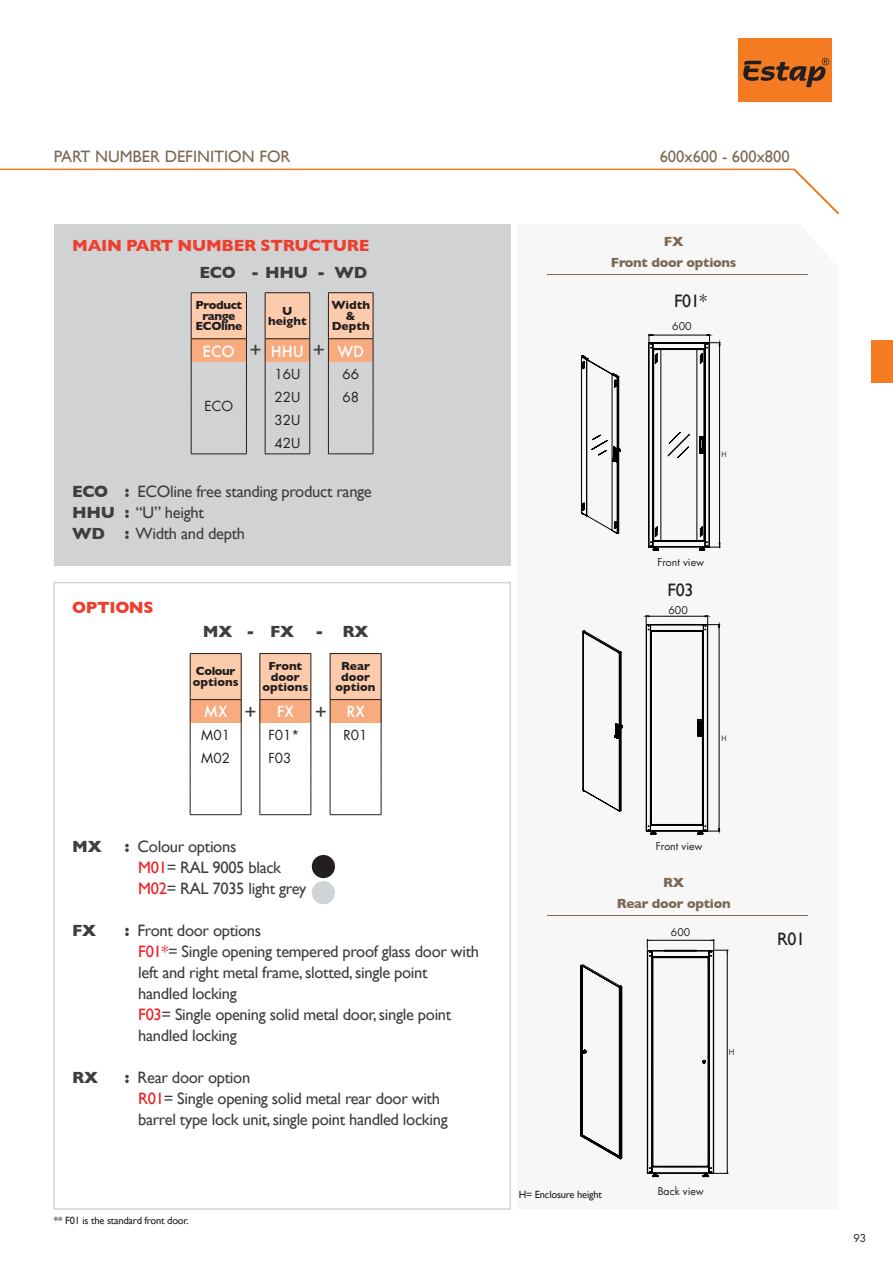
<style>
.page{position:relative;width:893px;height:1263px;background:#fff}
.page>*{position:absolute;margin:0;border:0;box-sizing:border-box;transform-origin:0 0}
.t1{font:21px "Gill Sans";color:#3e3e3f}
.t2{font:18px "Gill Sans";letter-spacing:-.02em;color:#231f20}
.t3{font:16.5px/21px "Gill Sans";letter-spacing:-.02em;color:#3e3e3f}
.t4{font:16.5px "Gill Sans";color:#7c6954}
.t5{font:700 16.5px "Gill Sans";letter-spacing:-.02em;color:#ef3e2e}
.t6{font:700 16.5px "Gill Sans";letter-spacing:-.02em;color:#3e3e3f}
.t7{font:500 15px "Futura";color:#fff}
.t8{font:13.5px/23px "Futura";color:#231f20}
.t9{font:700 13.5px/21px "Gill Sans";letter-spacing:-.02em;color:#7c6954;text-align:center}
.t10{font:700 12px/10.5px "Gill Sans";color:#231f20;text-align:center}
.t11{font:700 12px/10.5px "Gill Sans";letter-spacing:-.03em;color:#231f20;text-align:center}
.t12{font:10.5px "Gill Sans";letter-spacing:-.02em;color:#231f20}
.t13{font:10.5px "Futura";color:#231f20}
.t14{font:10.35px "Futura";color:#231f20}
.t15{font:7.8px "Futura";color:#231f20}
.t16{font:7.05px "Futura";color:#231f20}
.s1{font-weight:700}
.s2{color:#ee1d23}
</style>
<div class="page">
<div style="left:738px;top:39px;width:93px;height:63px;background:#f47b21"></div>
<svg style="left:743px;top:58px;width:86px;height:29px"></svg>
<hr style="left:0;top:169px;width:794px;height:1px;background:#f47b21">
<svg style="left:792px;top:168px;width:47px;height:46px"></svg>
<div style="left:872px;top:340px;width:21px;height:43px;background:#f47b21"></div>
<hr style="left:547px;top:274px;width:261px;height:1px;background:#7c6954">
<hr style="left:547px;top:915px;width:261px;height:1px;background:#7c6954">
<svg style="left:580px;top:939px;width:148px;height:238px"></svg>
<svg style="left:581px;top:334px;width:139px;height:216px"></svg>
<svg style="left:583px;top:615px;width:137px;height:219px"></svg>
<div style="left:54px;top:224px;width:456px;height:342px;background:#d1d2d4"></div>
<div style="left:53px;top:582px;width:458px;height:628px;border:2px solid #d1d2d4"></div>
<div style="left:191px;top:293px;width:55px;height:46px;background:#fccbac"></div>
<div style="left:191px;top:339px;width:55px;height:23px;background:#f8ab7f"></div>
<hr style="left:191px;top:338px;width:56px;height:1px;background:#231f20">
<hr style="left:191px;top:293px;width:1px;height:45px;background:#231f20">
<hr style="left:246px;top:293px;width:1px;height:45px;background:#231f20">
<svg style="left:191px;top:339px;width:1px;height:114px"></svg>
<svg style="left:246px;top:339px;width:1px;height:114px"></svg>
<hr style="left:191px;top:292px;width:56px;height:1px;background:#231f20">
<hr style="left:191px;top:453px;width:56px;height:1px;background:#231f20">
<div style="left:328px;top:293px;width:45px;height:46px;background:#fccbac"></div>
<div style="left:328px;top:339px;width:45px;height:23px;background:#f8ab7f"></div>
<hr style="left:373px;top:293px;width:1px;height:45px;background:#231f20">
<hr style="left:328px;top:293px;width:1px;height:45px;background:#231f20">
<hr style="left:328px;top:338px;width:45px;height:1px;background:#231f20">
<svg style="left:328px;top:339px;width:1px;height:114px"></svg>
<svg style="left:373px;top:339px;width:1px;height:114px"></svg>
<hr style="left:328px;top:292px;width:45px;height:1px;background:#231f20">
<hr style="left:328px;top:453px;width:45px;height:1px;background:#231f20">
<div style="left:265px;top:293px;width:45px;height:46px;background:#fccbac"></div>
<div style="left:265px;top:339px;width:45px;height:23px;background:#f8ab7f"></div>
<hr style="left:309px;top:293px;width:1px;height:45px;background:#231f20">
<hr style="left:265px;top:338px;width:45px;height:1px;background:#231f20">
<svg style="left:309px;top:339px;width:1px;height:114px"></svg>
<hr style="left:265px;top:293px;width:1px;height:45px;background:#231f20">
<svg style="left:265px;top:339px;width:1px;height:114px"></svg>
<hr style="left:265px;top:292px;width:45px;height:1px;background:#231f20">
<hr style="left:265px;top:453px;width:45px;height:1px;background:#231f20">
<div style="left:190px;top:653px;width:51px;height:46px;background:#fccbac"></div>
<div style="left:190px;top:699px;width:51px;height:23px;background:#f8ab7f"></div>
<hr style="left:190px;top:653px;width:51px;height:1px;background:#231f20">
<hr style="left:190px;top:654px;width:1px;height:45px;background:#231f20">
<hr style="left:241px;top:654px;width:1px;height:45px;background:#231f20">
<hr style="left:190px;top:699px;width:51px;height:1px;background:#231f20">
<svg style="left:190px;top:700px;width:1px;height:114px"></svg>
<svg style="left:241px;top:700px;width:1px;height:114px"></svg>
<hr style="left:190px;top:814px;width:51px;height:1px;background:#231f20">
<div style="left:260px;top:653px;width:51px;height:46px;background:#fccbac"></div>
<div style="left:260px;top:699px;width:51px;height:23px;background:#f8ab7f"></div>
<hr style="left:260px;top:653px;width:51px;height:1px;background:#231f20">
<hr style="left:260px;top:654px;width:1px;height:45px;background:#231f20">
<hr style="left:311px;top:654px;width:1px;height:45px;background:#231f20">
<hr style="left:260px;top:699px;width:51px;height:1px;background:#231f20">
<svg style="left:260px;top:700px;width:1px;height:114px"></svg>
<svg style="left:311px;top:700px;width:1px;height:114px"></svg>
<hr style="left:260px;top:814px;width:51px;height:1px;background:#231f20">
<div style="left:330px;top:653px;width:51px;height:46px;background:#fccbac"></div>
<div style="left:330px;top:699px;width:51px;height:23px;background:#f8ab7f"></div>
<hr style="left:330px;top:653px;width:51px;height:1px;background:#231f20">
<hr style="left:330px;top:654px;width:1px;height:45px;background:#231f20">
<hr style="left:381px;top:654px;width:1px;height:45px;background:#231f20">
<hr style="left:330px;top:699px;width:51px;height:1px;background:#231f20">
<svg style="left:330px;top:700px;width:1px;height:114px"></svg>
<svg style="left:381px;top:700px;width:1px;height:114px"></svg>
<hr style="left:330px;top:814px;width:51px;height:1px;background:#231f20">
<div style="left:312px;top:855px;width:23px;height:23px;background:#231f20;border-radius:50%"></div>
<div style="left:312px;top:881px;width:23px;height:23px;background:#d0d4d8;border-radius:50%"></div>
<p class="t4" style="left:54px;top:146px;width:238px">PART NUMBER DEFINITION FOR</p>
<p class="t4" style="left:660px;top:146px;width:132px">600x600 - 600x800</p>
<p class="t5" style="left:72px;top:239px;width:299px">MAIN PART NUMBER STRUCTURE</p>
<p class="t6" style="left:200px;top:265px;width:169px">ECO - HHU - WD</p>
<p class="t11" style="left:195px;top:301px;width:48px">Product range<br>ECOline</p>
<p class="t7" style="left:203px;top:343px;width:34px">ECO</p>
<p class="t8" style="left:205px;top:395px;width:30px">ECO</p>
<p class="t10" style="left:331px;top:301px;width:40px">Width &amp;<br>Depth</p>
<p class="t7" style="left:337px;top:343px;width:28px">WD</p>
<p class="t8" style="left:342px;top:363px;width:18px">66<br>68</p>
<p class="t10" style="left:268px;top:306px;width:40px">U height</p>
<p class="t7" style="left:271px;top:343px;width:35px">HHU</p>
<p class="t8" style="left:274px;top:363px;width:27px;text-align:justify">16U 22U 32U 42U</p>
<p class="t1" style="left:250px;top:338px;width:14px">+</p>
<p class="t1" style="left:313px;top:338px;width:14px">+</p>
<p class="t3" style="left:72px;top:481px;width:301px"><span class="s1">ECO :</span> ECOline free standing product range<br><span class="s1">HHU :</span> “U” height<br><span class="s1">WD :</span> Width and depth</p>
<p class="t5" style="left:72px;top:601px;width:83px">OPTIONS</p>
<p class="t6" style="left:203px;top:624px;width:93px">MX - FX</p>
<p class="t6" style="left:316px;top:624px;width:54px">- RX</p>
<p class="t10" style="left:262px;top:662px;width:47px">Front door options</p>
<p class="t7" style="left:277px;top:703px;width:18px">FX</p>
<p class="t8" style="left:268px;top:724px;width:33px">F01*<br>F03</p>
<p class="t10" style="left:193px;top:667px;width:47px;text-align:left">Colour options</p>
<p class="t7" style="left:204px;top:703px;width:25px">MX</p>
<p class="t8" style="left:201px;top:724px;width:30px">M01<br>M02</p>
<p class="t1" style="left:244px;top:700px;width:14px">+</p>
<p class="t1" style="left:315px;top:700px;width:14px">+</p>
<p class="t10" style="left:336px;top:662px;width:41px">Rear door option</p>
<p class="t7" style="left:346px;top:703px;width:20px">RX</p>
<p class="t8" style="left:344px;top:724px;width:25px">R01</p>
<p class="t6" style="left:72px;top:839px;width:31px">MX</p>
<p class="t3" style="left:138px;top:836px;width:169px;text-indent:-13px"><span class="s1">:</span> Colour options<br><span class="s2">M01</span>= RAL 9005 black<br><span class="s2">M02</span>= RAL 7035 light grey</p>
<p class="t6" style="left:72px;top:923px;width:26px">FX</p>
<p class="t3" style="left:138px;top:921px;width:342px;text-indent:-13px"><span class="s1">:</span> Front door options<br><span class="s2">F01*</span>= Single opening tempered proof glass door with left and right metal frame, slotted, single point handled locking<br><span class="s2">F03</span>= Single opening solid metal door, single point handled locking</p>
<p class="t6" style="left:72px;top:1070px;width:28px">RX</p>
<p class="t3" style="left:138px;top:1068px;width:311px;text-indent:-13px"><span class="s1">:</span> Rear door option<br><span class="s2">R01</span>= Single opening solid metal rear door with barrel type lock unit, single point handled locking</p>
<p class="t12" style="left:54px;top:1214px;width:136px">** F01 is the standard front door.</p>
<p class="t9" style="left:611px;top:232px;width:127px">FX<br>Front door options</p>
<p class="t2" style="left:674px;top:291px;width:34px">F01*</p>
<p class="t13" style="left:672px;top:322px;width:21px">600</p>
<p class="t16" style="left:721px;top:451px;width:7px">H</p>
<p class="t13" style="left:657px;top:557px;width:48px">Front view</p>
<p class="t2" style="left:668px;top:579px;width:27px">F03</p>
<p class="t13" style="left:668px;top:605px;width:21px">600</p>
<p class="t16" style="left:721px;top:735px;width:7px">H</p>
<p class="t13" style="left:656px;top:841px;width:48px">Front view</p>
<p class="t9" style="left:617px;top:872px;width:115px">RX<br>Rear door option</p>
<p class="t14" style="left:671px;top:927px;width:21px">600</p>
<p class="t15" style="left:729px;top:1048px;width:7px">H</p>
<p class="t12" style="left:519px;top:1188px;width:85px">H= Enclosure height</p>
<p class="t13" style="left:658px;top:1186px;width:48px">Back view</p>
<p class="t2" style="left:777px;top:928px;width:30px">R01</p>
<p class="t13" style="left:853px;top:1233px;width:14px">93</p>
</div>
